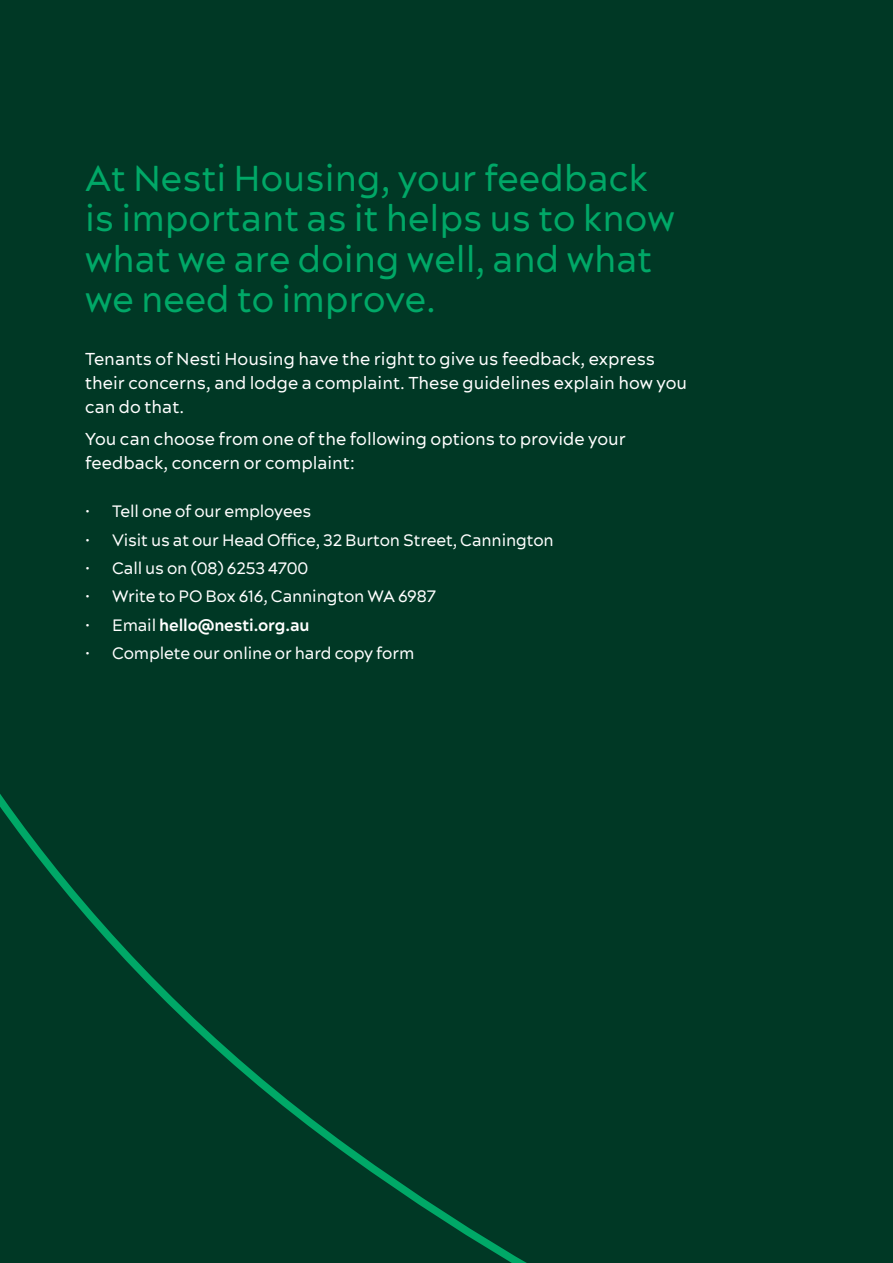
<style>
.page{position:relative;width:893px;height:1263px;background:#003825}
.page>*{position:absolute;margin:0;border:0;box-sizing:border-box;transform-origin:0 0}
.t1{font:36px/40.5px "Acherus Grotesque";color:#00a867}
.t2{font:17.25px/24px "Acherus Grotesque";color:#fff}
.t3{font:16.5px "Acherus Grotesque";letter-spacing:-.01em;color:#fff}
.t4{font:700 16.5px "Acherus Grotesque";letter-spacing:-.01em;color:#fff}
.s1{font-weight:400}
</style>
<div class="page">
<svg style="left:0;top:794px;width:527px;height:469px"></svg>
<h1 class="t1" style="left:85px;top:157px;width:591px">At Nesti Housing, your feedback is important as it helps us to know what we are doing well, and what we need to improve.</h1>
<p class="t2" style="left:85px;top:346px;width:604px">Tenants of Nesti Housing have the right to give us feedback, express their concerns, and lodge a complaint. These guidelines explain how you can do that.</p>
<p class="t2" style="left:85px;top:427px;width:542px">You can choose from one of the following options to provide your feedback, concern or complaint:</p>
<p class="t3" style="left:85px;top:501px;width:228px">• Tell one of our employees</p>
<p class="t3" style="left:85px;top:529px;width:470px">• Visit us at our Head Office, 32 Burton Street, Cannington</p>
<p class="t3" style="left:85px;top:558px;width:225px">• Call us on (08) 6253 4700</p>
<p class="t3" style="left:85px;top:586px;width:353px">• Write to PO Box 616, Cannington WA 6987</p>
<p class="t4" style="left:85px;top:614px;width:226px"><span class="s1">• Email</span> hello@nesti.org.au</p>
<p class="t3" style="left:85px;top:642px;width:331px">• Complete our online or hard copy form</p>
</div>
